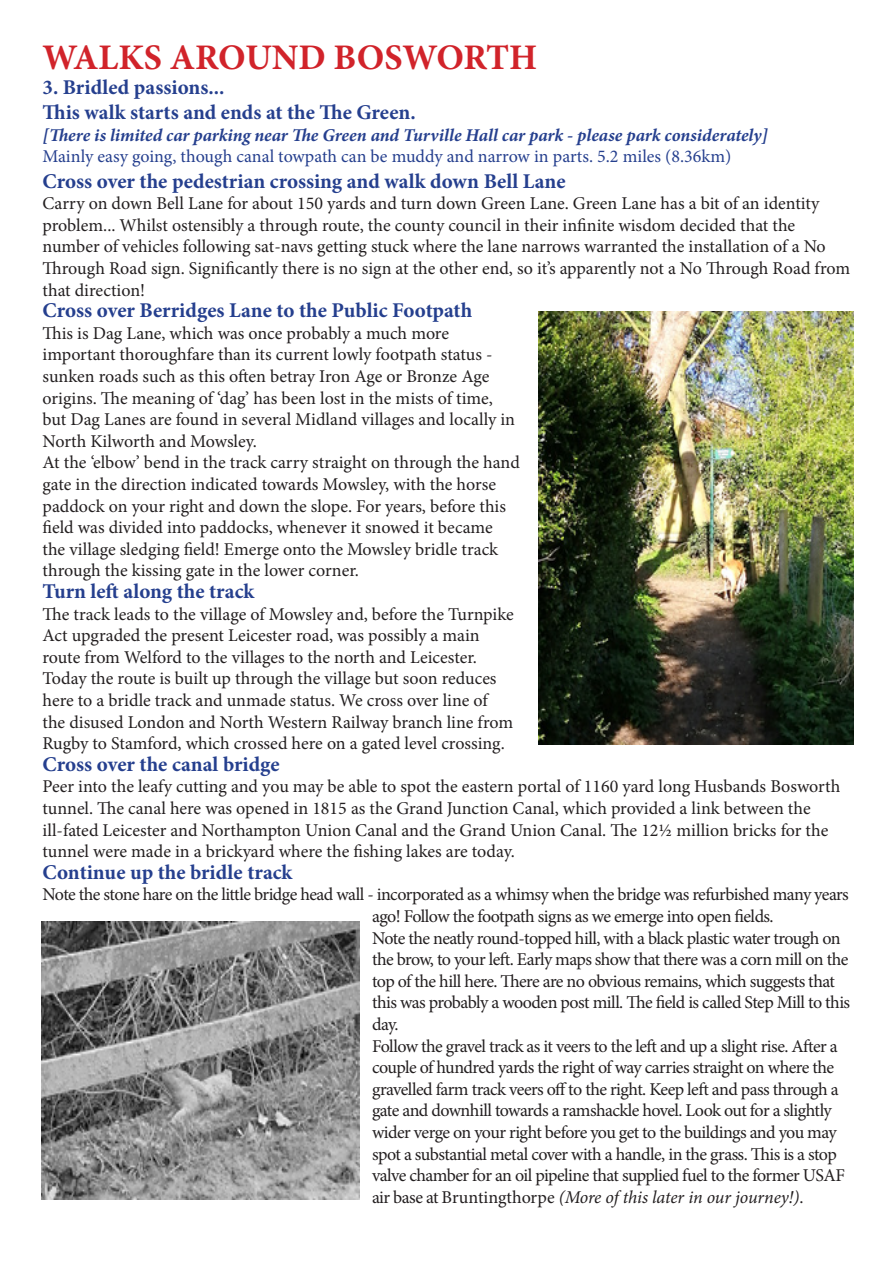
<style>
.page{position:relative;width:893px;height:1263px;background:#fff}
.page>*{position:absolute;margin:0;border:0;box-sizing:border-box;transform-origin:0 0}
.t1{font:700 36px "Minion Pro";color:#d1232a}
.t2{font:700 21px "Minion Pro";color:#253f8e}
.t3{font:18px/21.6px "Minion Pro";letter-spacing:-.01em;color:#231f20}
.t4{font:18px/21.6px "Minion Pro";letter-spacing:-.035em;color:#231f20}
.t5{font:italic 700 18px "Minion Pro";letter-spacing:-.005em;color:#253f8e}
.t6{font:18px "Minion Pro";color:#253f8e}
.s1{font-style:italic}
</style>
<div class="page">
<img style="left:41px;top:921px;width:318px;height:279px">
<img style="left:539px;top:311px;width:314px;height:433px">
<p class="t1" style="left:43px;top:32px;width:496px">WALKS AROUND BOSWORTH</p>
<p class="t2" style="left:43px;top:72px;width:183px">3. Bridled passions...</p>
<p class="t2" style="left:43px;top:98px;width:375px">This walk starts and ends at the The Green.</p>
<p class="t5" style="left:43px;top:122px;width:727px">[There is limited car parking near The Green and Turville Hall car park - please park considerately]</p>
<p class="t6" style="left:43px;top:144px;width:690px">Mainly easy going, though canal towpath can be muddy and narrow in parts. 5.2 miles (8.36km)</p>
<p class="t2" style="left:43px;top:166px;width:525px">Cross over the pedestrian crossing and walk down Bell Lane</p>
<p class="t3" style="left:43px;top:193px;width:809px">Carry on down Bell Lane for about 150 yards and turn down Green Lane. Green Lane has a bit of an identity problem... Whilst ostensibly a through route, the county council in their infinite wisdom decided that the number of vehicles following sat-navs getting stuck where the lane narrows warranted the installation of a No Through Road sign. Significantly there is no sign at the other end, so it’s apparently not a No Through Road from that direction!</p>
<p class="t2" style="left:43px;top:296px;width:431px">Cross over Berridges Lane to the Public Footpath</p>
<p class="t3" style="left:43px;top:322px;width:474px">This is Dag Lane, which was once probably a much more important thoroughfare than its current lowly footpath status - sunken roads such as this often betray Iron Age or Bronze Age origins. The meaning of ‘dag’ has been lost in the mists of time, but Dag Lanes are found in several Midland villages and locally in North Kilworth and Mowsley.</p>
<p class="t3" style="left:43px;top:452px;width:479px">At the ‘elbow’ bend in the track carry straight on through the hand gate in the direction indicated towards Mowsley, with the horse paddock on your right and down the slope. For years, before this field was divided into paddocks, whenever it snowed it became the village sledging field! Emerge onto the Mowsley bridle track through the kissing gate in the lower corner.</p>
<p class="t2" style="left:43px;top:576px;width:213px">Turn left along the track</p>
<p class="t3" style="left:43px;top:603px;width:473px">The track leads to the village of Mowsley and, before the Turnpike Act upgraded the present Leicester road, was possibly a main route from Welford to the villages to the north and Leicester.<br>Today the route is built up through the village but soon reduces here to a bridle track and unmade status. We cross over line of the disused London and North Western Railway branch line from Rugby to Stamford, which crossed here on a gated level crossing.</p>
<p class="t2" style="left:43px;top:749px;width:239px">Cross over the canal bridge</p>
<p class="t3" style="left:43px;top:776px;width:799px">Peer into the leafy cutting and you may be able to spot the eastern portal of 1160 yard long Husbands Bosworth tunnel. The canal here was opened in 1815 as the Grand Junction Canal, which provided a link between the ill-fated Leicester and Northampton Union Canal and the Grand Union Canal. The 12½ million bricks for the tunnel were made in a brickyard where the fishing lakes are today.</p>
<p class="t2" style="left:43px;top:857px;width:251px">Continue up the bridle track</p>
<p class="t4" style="left:372px;top:884px;width:478px;text-indent:-330px">Note the stone hare on the little bridge head wall - incorporated as a whimsy when the bridge was refurbished many years ago! Follow the footpath signs as we emerge into open fields.</p>
<p class="t4" style="left:372px;top:927px;width:480px">Note the neatly round-topped hill, with a black plastic water trough on the brow, to your left. Early maps show that there was a corn mill on the top of the hill here. There are no obvious remains, which suggests that this was probably a wooden post mill. The field is called Step Mill to this day.</p>
<p class="t4" style="left:372px;top:1035px;width:474px">Follow the gravel track as it veers to the left and up a slight rise. After a couple of hundred yards the right of way carries straight on where the gravelled farm track veers off to the right. Keep left and pass through a gate and downhill towards a ramshackle hovel. Look out for a slightly wider verge on your right before you get to the buildings and you may spot a substantial metal cover with a handle, in the grass. This is a stop valve chamber for an oil pipeline that supplied fuel to the former USAF air base at Bruntingthorpe <span class="s1">(More of this later in our journey!)</span>.</p>
</div>
